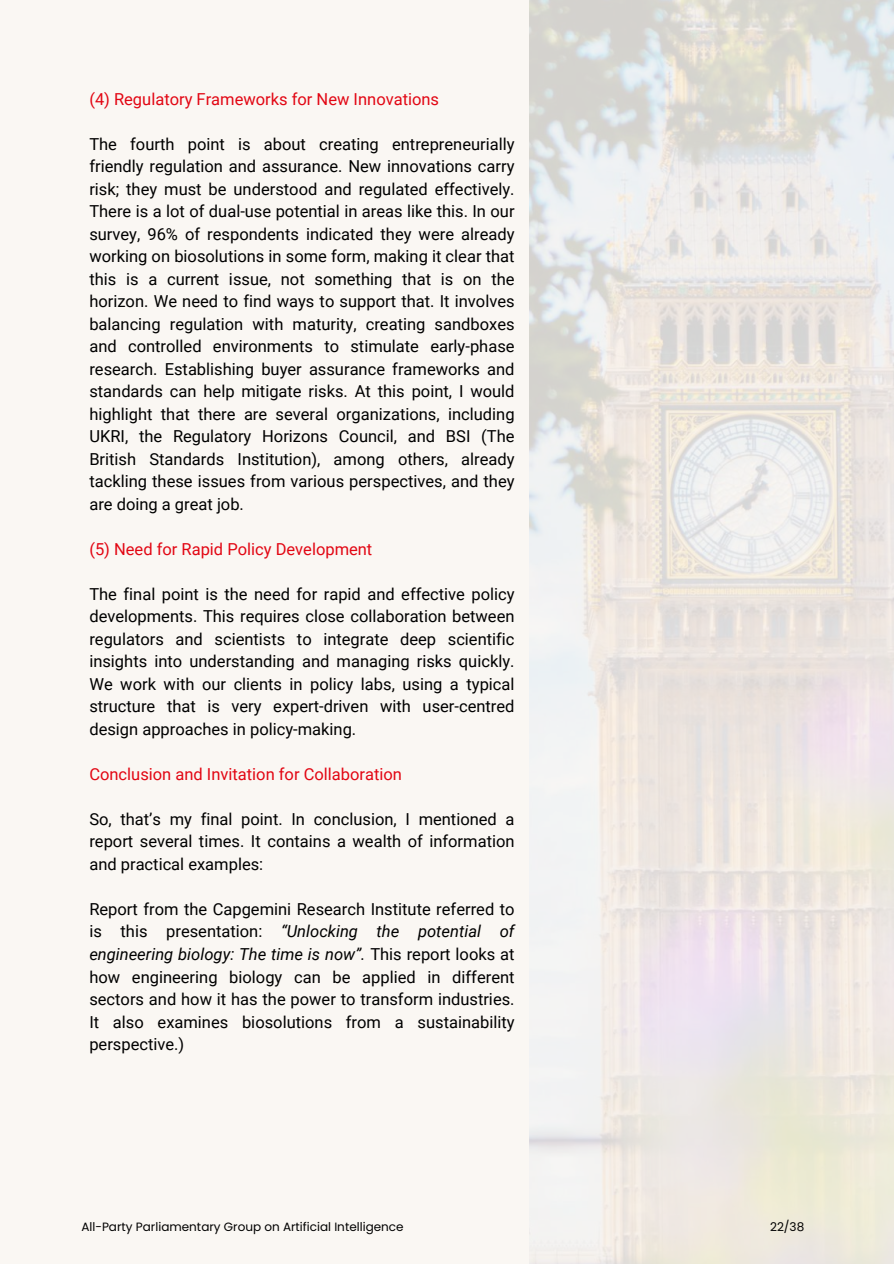
<style>
.page{position:relative;width:894px;height:1264px;background:#fff}
.page>*{position:absolute;margin:0;border:0;box-sizing:border-box;transform-origin:0 0}
.t1{font:16.5px/22.5px "Roboto";color:#000;text-align:justify}
.t2{font:16.5px "Roboto";color:#e20613}
.t3{font:12px "Poppins";color:#000}
.s1{font-style:italic}
</style>
<div class="page">
<div style="left:0;top:0;width:893px;height:1263px;background:#faf7f3"></div>
<img style="left:530px;top:0;width:363px;height:1263px">
<p class="t2" style="left:89px;top:87px;width:351px">(4) Regulatory Frameworks for New Innovations</p>
<p class="t1" style="left:89px;top:132px;width:426px">The fourth point is about creating entrepreneurially friendly regulation and assurance. New innovations carry risk; they must be understood and regulated effectively.<br>There is a lot of dual-use potential in areas like this. In our survey, 96% of respondents indicated they were already working on biosolutions in some form, making it clear that this is a current issue, not something that is on the horizon. We need to find ways to support that. It involves balancing regulation with maturity, creating sandboxes and controlled environments to stimulate early-phase research. Establishing buyer assurance frameworks and standards can help mitigate risks. At this point, I would highlight that there are several organizations, including UKRI, the Regulatory Horizons Council, and BSI (The British Standards Institution), among others, already tackling these issues from various perspectives, and they are doing a great job.</p>
<p class="t2" style="left:89px;top:537px;width:284px">(5) Need for Rapid Policy Development</p>
<p class="t1" style="left:89px;top:582px;width:426px">The final point is the need for rapid and effective policy developments. This requires close collaboration between regulators and scientists to integrate deep scientific insights into understanding and managing risks quickly.<br>We work with our clients in policy labs, using a typical structure that is very expert-driven with user-centred design approaches in policy-making.</p>
<p class="t2" style="left:89px;top:762px;width:314px">Conclusion and Invitation for Collaboration</p>
<p class="t1" style="left:89px;top:807px;width:426px">So, that’s my final point. In conclusion, I mentioned a report several times. It contains a wealth of information and practical examples:</p>
<p class="t1" style="left:89px;top:897px;width:426px">Report from the Capgemini Research Institute referred to is this presentation: <span class="s1">&lt;Unlocking the potential of engineering biology: The time is now=.</span> This report looks at how engineering biology can be applied in different sectors and how it has the power to transform industries.<br>It also examines biosolutions from a sustainability perspective.)</p>
<p class="t3" style="left:81px;top:1219px;width:324px">All-Party Parliamentary Group on Artificial Intelligence</p>
<p class="t3" style="left:769px;top:1219px;width:36px">22/38</p>
</div>
